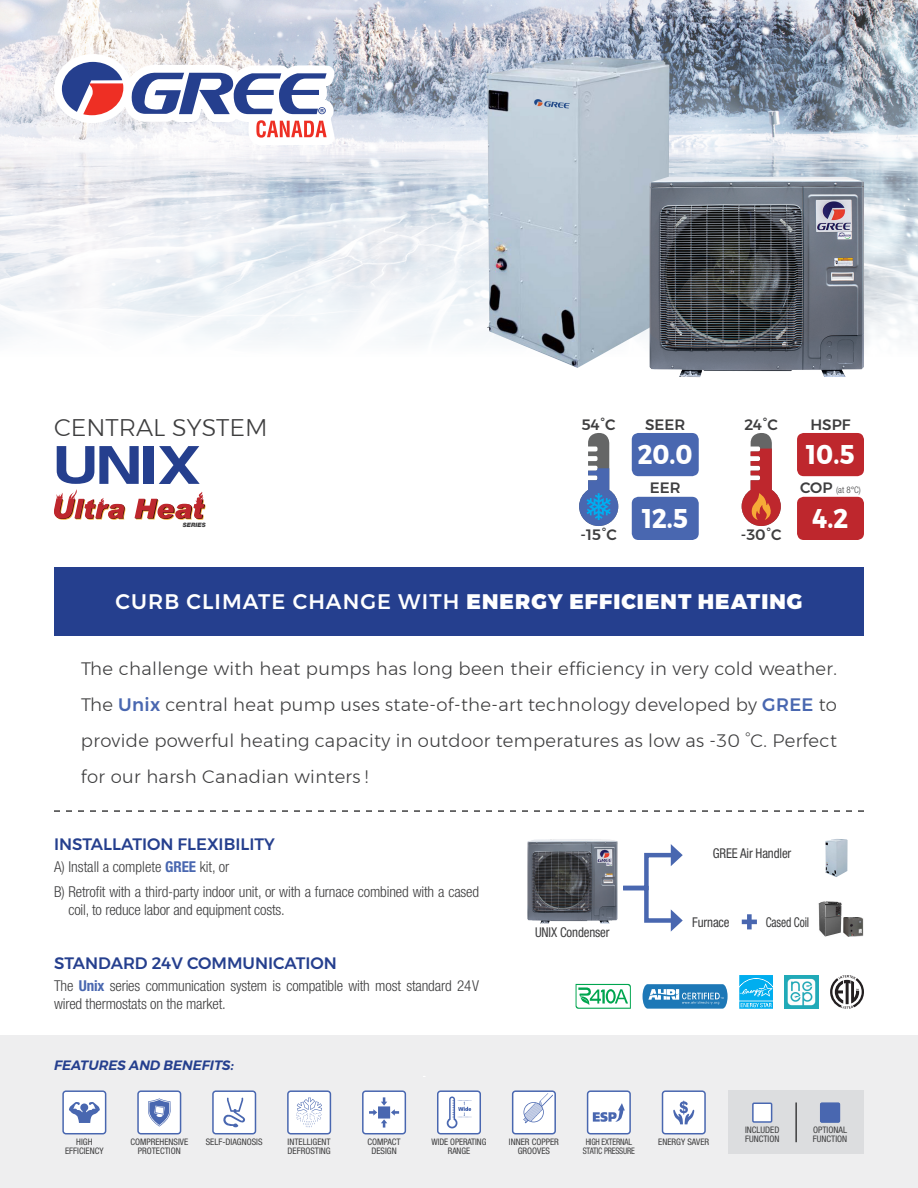
<style>
.page{position:relative;width:918px;height:1188px;background:#fff}
.page>*{position:absolute;margin:0;border:0;box-sizing:border-box;transform-origin:0 0}
.t1{font:54px "Denmark";color:#253f8e}
.t2{font:700 27px "Montserrat";color:#fff;scale:.9 1}
.t3{font:300 24px "Montserrat";color:#3e3e3f}
.t4{font:900 21px "Montserrat";letter-spacing:.05em;color:#fff}
.t5{font:300 18px/36px "Montserrat";letter-spacing:.02em;color:#3e3e3f;text-align:justify}
.t6{font:500 16.5px "Montserrat";color:#253f8e}
.t7{font:300 condensed 15px/24.8px "Helvetica Neue";letter-spacing:-.01em;color:#3e3e3f}
.t8{font:500 15px "Montserrat";color:#3e3e3f}
.t9{font:condensed 13.5px "Helvetica Neue";letter-spacing:-.01em;color:#3e3e3f;scale:.95 1}
.t10{font:italic 600 13.5px "Montserrat";color:#253f8e}
.t11{font:condensed 13.5px "Helvetica Neue";letter-spacing:-.01em;color:#3e3e3f;scale:.85 1}
.t12{font:condensed 9px/9px "Helvetica Neue";color:#3e3e3f;text-align:center}
.t13{font:condensed 9px/9px "Helvetica Neue";letter-spacing:-.02em;color:#3e3e3f;text-align:center;scale:.9 1}
.t14{font:300 condensed 9px "Helvetica Neue";color:#3e3e3f}
.t15{font:italic 900 6px "Helvetica Neue";color:#3e3e3f}
.s1{font-family:"Montserrat";font-weight:500;font-stretch:normal;font-size:15px}
.s2{font-weight:500}
.s3{font-weight:500;color:#4967b0}
.s4{font-weight:700;color:#4967b0}
</style>
<div class="page">
<div style="left:0;top:1036px;width:918px;height:152px;background:#eeeeef"></div>
<img style="left:0;top:0;width:918px;height:378px">
<svg style="left:576px;top:984px;width:55px;height:25px"></svg>
<svg style="left:643px;top:984px;width:85px;height:25px;background:#4a93c5"></svg>
<svg style="left:830px;top:975px;width:34px;height:34px"></svg>
<svg style="left:739px;top:975px;width:34px;height:34px"></svg>
<img style="left:785px;top:975px;width:33px;height:34px">
<img style="left:818px;top:901px;width:26px;height:36px">
<img style="left:844px;top:917px;width:20px;height:20px">
<svg style="left:742px;top:914px;width:15px;height:15px"></svg>
<svg style="left:623px;top:844px;width:60px;height:88px"></svg>
<img style="left:825px;top:839px;width:23px;height:38px">
<img style="left:527px;top:839px;width:91px;height:84px">
<div style="left:138px;top:1091px;width:43px;height:43px;background:#fff;border-radius:3px"></div>
<div style="left:137px;top:1090px;width:44px;height:44px;border:2px solid #4967b0;border-radius:3px"></div>
<svg style="left:148px;top:1098px;width:23px;height:29px"></svg>
<svg style="left:287px;top:1090px;width:44px;height:44px;background:#e0e5f1"></svg>
<div style="left:63px;top:1091px;width:43px;height:43px;background:#fff;border-radius:3px"></div>
<div style="left:62px;top:1090px;width:44px;height:44px;border:2px solid #4967b0;border-radius:3px"></div>
<svg style="left:69px;top:1102px;width:31px;height:21px"></svg>
<svg style="left:212px;top:1090px;width:44px;height:44px;background:#dae0ee"></svg>
<div style="left:438px;top:1091px;width:42px;height:43px;background:#fff;border-radius:3px"></div>
<div style="left:437px;top:1090px;width:44px;height:44px;border:2px solid #4967b0;border-radius:3px"></div>
<svg style="left:447px;top:1096px;width:24px;height:32px"></svg>
<div style="left:513px;top:1091px;width:42px;height:43px;background:#fff;border-radius:3px"></div>
<div style="left:512px;top:1090px;width:44px;height:44px;border:2px solid #4967b0;border-radius:3px"></div>
<svg style="left:523px;top:1093px;width:30px;height:30px"></svg>
<div style="left:588px;top:1091px;width:42px;height:43px;background:#fff;border-radius:3px"></div>
<div style="left:587px;top:1090px;width:44px;height:44px;border:2px solid #4967b0;border-radius:3px"></div>
<svg style="left:593px;top:1103px;width:32px;height:19px"></svg>
<div style="left:363px;top:1091px;width:42px;height:43px;background:#fff;border-radius:3px"></div>
<div style="left:362px;top:1090px;width:44px;height:44px;border:2px solid #4967b0;border-radius:3px"></div>
<svg style="left:369px;top:1097px;width:30px;height:31px"></svg>
<div style="left:663px;top:1091px;width:42px;height:43px;background:#fff;border-radius:3px"></div>
<div style="left:662px;top:1090px;width:44px;height:44px;border:2px solid #4967b0;border-radius:3px"></div>
<svg style="left:673px;top:1101px;width:21px;height:23px"></svg>
<div style="left:728px;top:1090px;width:136px;height:64px;background:#dcdddf"></div>
<div style="left:54px;top:567px;width:810px;height:69px;background:#253f8e"></div>
<svg style="left:54px;top:810px;width:810px;height:2px"></svg>
<svg style="left:46px;top:0;width:311px;height:520px"></svg>
<svg style="left:62px;top:62px;width:265px;height:76px"></svg>
<div style="left:797px;top:433px;width:67px;height:43px;background:#be272d;border-radius:7px"></div>
<div style="left:797px;top:497px;width:67px;height:43px;background:#be272d;border-radius:7px"></div>
<svg style="left:742px;top:433px;width:39px;height:93px"></svg>
<div style="left:632px;top:433px;width:67px;height:43px;background:#4967b0;border-radius:7px"></div>
<div style="left:632px;top:497px;width:67px;height:43px;background:#4967b0;border-radius:7px"></div>
<svg style="left:579px;top:433px;width:39px;height:93px"></svg>
<div style="left:820px;top:1103px;width:20px;height:19px;background:#4967b0"></div>
<div style="left:820px;top:1103px;width:20px;height:20px;border:2px solid #4967b0"></div>
<hr style="left:795px;top:1103px;width:2px;height:39px;background:#3e3e3f">
<div style="left:752px;top:1103px;width:20px;height:19px;background:#fff"></div>
<div style="left:752px;top:1103px;width:20px;height:20px;border:2px solid #4967b0"></div>
<img style="left:486px;top:54px;width:183px;height:314px">
<img style="left:650px;top:177px;width:214px;height:200px">
<h3 class="t3" style="left:54px;top:409px;width:215px">CENTRAL SYSTEM</h3>
<h1 class="t1" style="left:54px;top:432px;width:150px">UNIX</h1>
<p class="t15" style="left:183px;top:521px;width:24px">SERIES</p>
<p class="t8" style="left:582px;top:413px;width:36px">54°C</p>
<p class="t8" style="left:645px;top:413px;width:42px">SEER</p>
<p class="t8" style="left:744px;top:413px;width:35px">24°C</p>
<p class="t8" style="left:810px;top:413px;width:42px">HSPF</p>
<h2 class="t2" style="left:638px;top:433px;width:62px">20.0</h2>
<h2 class="t2" style="left:806px;top:433px;width:55px">10.5</h2>
<p class="t8" style="left:650px;top:476px;width:32px">EER</p>
<p class="t14" style="left:800px;top:485px;width:62px"><span class="s1">COP</span> (at 8°C)</p>
<p class="t8" style="left:581px;top:523px;width:109px">-15°C <sup>12.5</sup></p>
<p class="t8" style="left:741px;top:523px;width:42px">-30°C</p>
<h2 class="t2" style="left:813px;top:497px;width:41px">4.2</h2>
<p class="t4" style="left:116px;top:584px;width:688px"><span class="s2">CURB CLIMATE CHANGE WITH</span> ENERGY EFFICIENT HEATING</p>
<p class="t5" style="left:81px;top:651px;width:758px">The challenge with heat pumps has long been their efficiency in very cold weather.<br>The <span class="s3">Unix</span> central heat pump uses state-of-the-art technology developed by <span class="s3">GREE</span> to provide powerful heating capacity in outdoor temperatures as low as -30 °C. Perfect for our harsh Canadian winters !</p>
<p class="t6" style="left:54px;top:832px;width:222px">INSTALLATION FLEXIBILITY</p>
<p class="t7" style="left:54px;top:854px;width:427px">A) Install a complete <span class="s4">GREE</span> kit, or<br>B) Retrofit with a third-party indoor unit, or with a furnace combined with a cased</p>
<p class="t7" style="left:68px;top:897px;width:218px">coil, to reduce labor and equipment costs.</p>
<p class="t6" style="left:54px;top:951px;width:284px">STANDARD 24V COMMUNICATION</p>
<p class="t7" style="left:54px;top:976px;width:427px;line-height:18px">The <span class="s4">Unix</span> series communication system is compatible with most standard 24V wired thermostats on the market.</p>
<p class="t10" style="left:54px;top:1055px;width:181px">FEATURES AND BENEFITS:</p>
<p class="t9" style="left:535px;top:924px;width:80px">UNIX Condenser</p>
<p class="t9" style="left:713px;top:846px;width:84px">GREE Air Handler</p>
<p class="t9" style="left:692px;top:914px;width:41px">Furnace</p>
<p class="t11" style="left:766px;top:914px;width:53px">Cased Coil</p>
<p class="t12" style="left:65px;top:1138px;width:40px">HIGH<br>EFFICIENCY</p>
<p class="t12" style="left:206px;top:1138px;width:58px">SELF-DIAGNOSIS</p>
<p class="t12" style="left:432px;top:1138px;width:56px">WIDE OPERATING<br>RANGE</p>
<p class="t12" style="left:509px;top:1138px;width:52px">INNER COPPER<br>GROOVES</p>
<p class="t13" style="left:583px;top:1138px;width:60px">HIGH EXTERNAL<br>STATIC PRESSURE</p>
<p class="t12" style="left:130px;top:1138px;width:59px">COMPREHENSIVE<br>PROTECTION</p>
<p class="t12" style="left:288px;top:1138px;width:45px;text-align:left">INTELLIGENT<br>DEFROSTING</p>
<p class="t12" style="left:367px;top:1138px;width:35px">COMPACT<br>DESIGN</p>
<p class="t12" style="left:658px;top:1138px;width:52px">ENERGY SAVER</p>
<p class="t12" style="left:745px;top:1125px;width:36px;text-align:left">INCLUDED<br>FUNCTION</p>
<p class="t12" style="left:813px;top:1125px;width:36px;text-align:left">OPTIONAL<br>FUNCTION</p>
</div>
